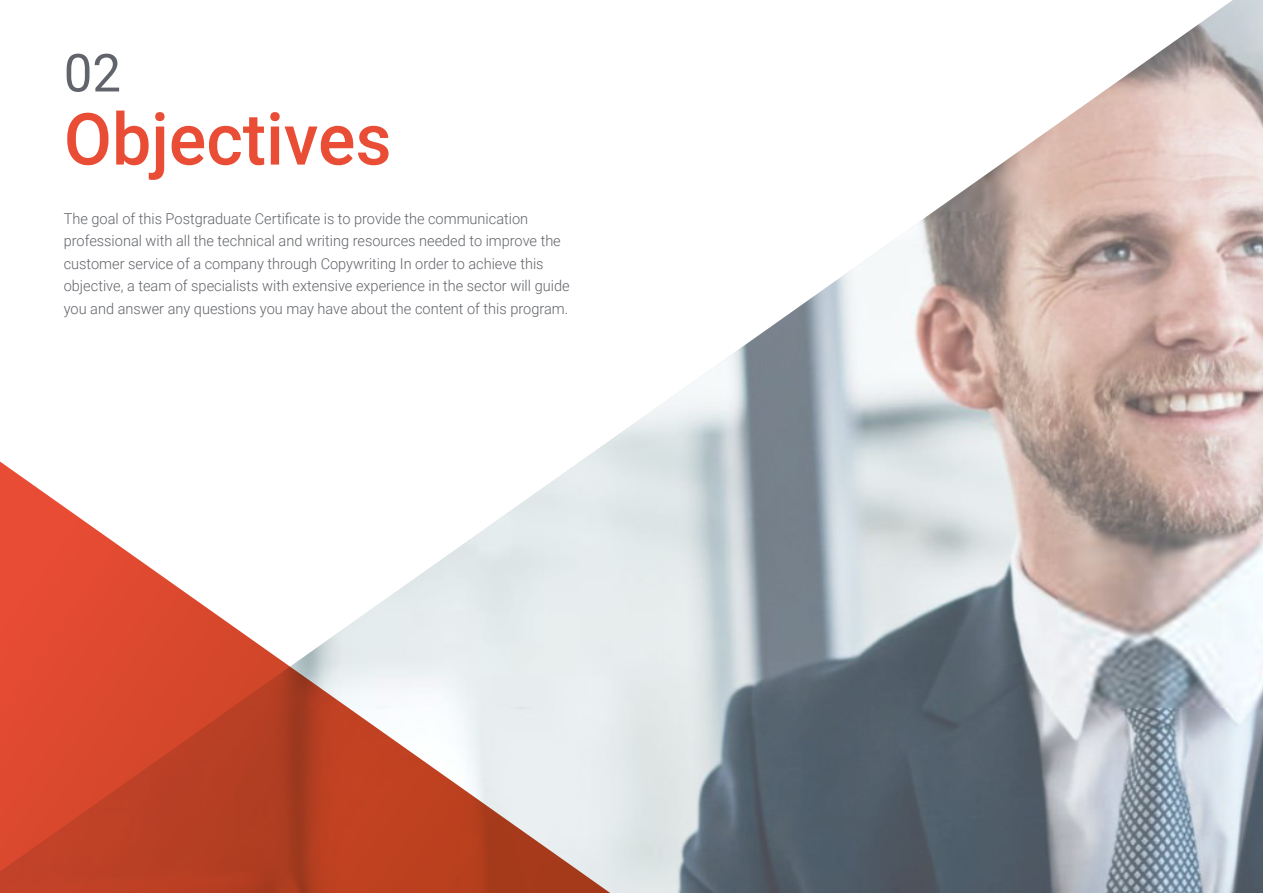
<style>
.page{position:relative;width:1263px;height:893px;background:#fff}
.page>*{position:absolute;margin:0;border:0;box-sizing:border-box;transform-origin:0 0}
.t1{font:500 72px "Roboto";color:#e94d35}
.t2{font:52.5px "Roboto";color:#61646a}
.t3{font:300 15px/22.5px "Roboto";color:#61646a}
</style>
<div class="page">
<img style="left:602px;top:0;width:661px;height:893px">
<svg style="left:0;top:446px;width:640px;height:447px"></svg>
<h2 class="t2" style="left:64px;top:36px;width:59px">02</h2>
<h1 class="t1" style="left:64px;top:89px;width:329px">Objectives</h1>
<p class="t3" style="left:64px;top:207px;width:507px">The goal of this Postgraduate Certificate is to provide the communication professional with all the technical and writing resources needed to improve the customer service of a company through Copywriting In order to achieve this objective, a team of specialists with extensive experience in the sector will guide you and answer any questions you may have about the content of this program.</p>
</div>
